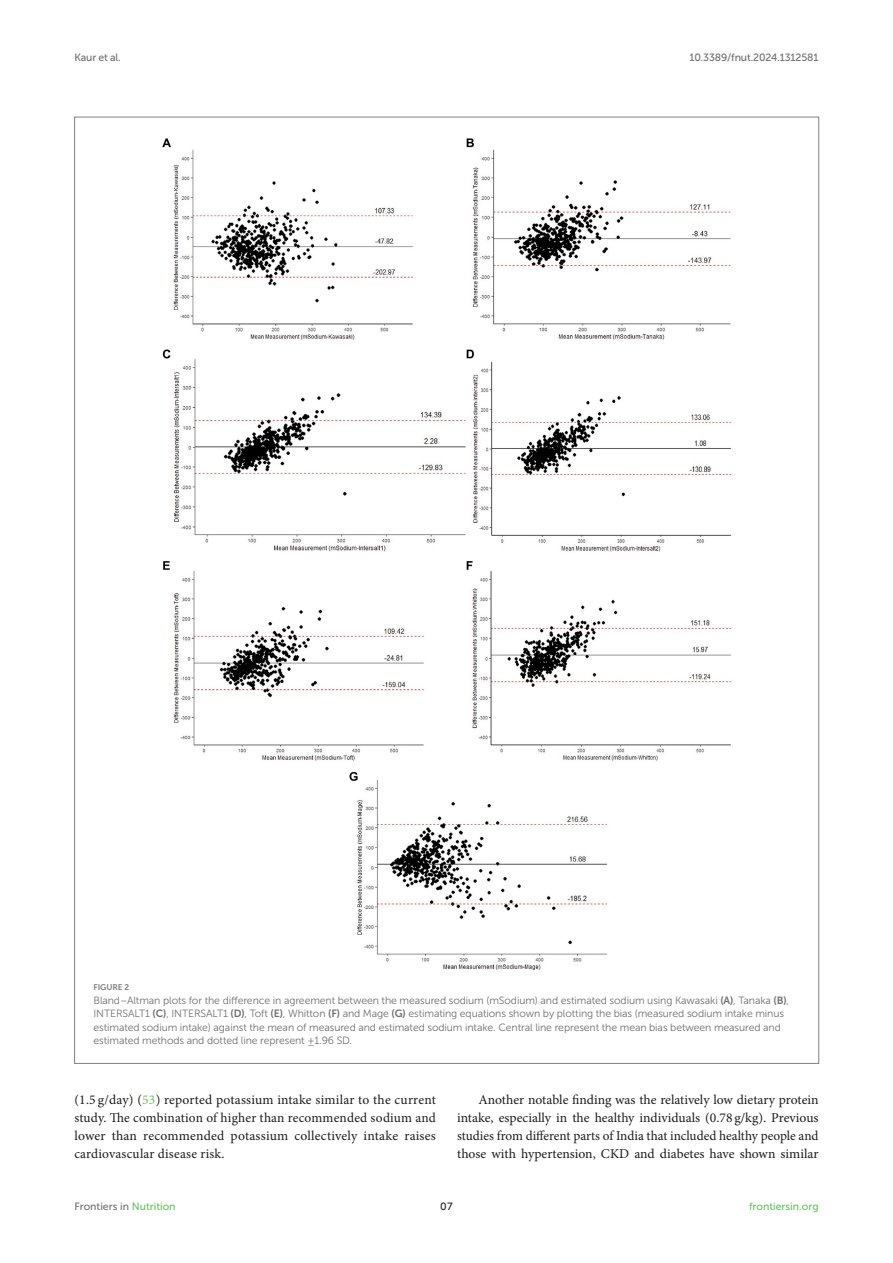
<style>
.page{position:relative;width:893px;height:1263px;background:#fff}
.page>*{position:absolute;margin:0;border:0;box-sizing:border-box;transform-origin:0 0}
.TEXT{font:13.5px/18px "Minion Pro";letter-spacing:.005em;color:#1b1c1b;text-align:justify}
.FIG_LEG{font:10.5px/13.5px "Museo Sans 300";letter-spacing:-.01em;color:#706f70}
.t1{font:10.5px "Museo Sans 500";letter-spacing:-.015em;color:#706f70}
.t2{font:10.5px "Museo Sans 500";color:#65c161}
.t3{font:10.5px "Museo Sans 500";color:#1b1c1b}
.FIG_HD{font:8.25px "Museo Sans 700";letter-spacing:-.01em;color:#7e7f7f}
.s1{font-family:"Museo Sans 700"}
.s2{color:#65c161}
</style>
<div class="page">
<img style="left:162px;top:138px;width:570px;height:832px">
<p class="t1" style="left:74px;top:51px;width:48px">Kaur et al.</p>
<p class="t1" style="left:689px;top:51px;width:131px">10.3389/fnut.2024.1312581</p>
<p class="FIG_HD" style="left:94px;top:983px;width:37px">FIGURE 2</p>
<p class="FIG_LEG" style="left:94px;top:994px;width:697px">Bland–Altman plots for the difference in agreement between the measured sodium (mSodium) and estimated sodium using Kawasaki <span class="s1">(A)</span>, Tanaka <span class="s1">(B)</span>, INTERSALT1 <span class="s1">(C)</span>, INTERSALT1 <span class="s1">(D)</span>, Toft <span class="s1">(E)</span>, Whitton <span class="s1">(F)</span> and Mage <span class="s1">(G)</span> estimating equations shown by plotting the bias (measured sodium intake minus estimated sodium intake) against the mean of measured and estimated sodium intake. Central line represent the mean bias between measured and estimated methods and dotted line represent ±1.96 SD.</p>
<p class="TEXT" style="left:74px;top:1091px;width:363px">(1.5 g/day) (<span class="s2">53</span>) reported potassium intake similar to the current study. The combination of higher than recommended sodium and lower than recommended potassium collectively intake raises cardiovascular disease risk.</p>
<p class="TEXT" style="left:457px;top:1091px;width:363px;text-indent:21px">Another notable finding was the relatively low dietary protein intake, especially in the healthy individuals (0.78 g/kg). Previous studies from different parts of India that included healthy people and those with hypertension, CKD and diabetes have shown similar</p>
<p class="t1" style="left:74px;top:1200px;width:103px">Frontiers in <span class="s2">Nutrition</span></p>
<p class="t3" style="left:440px;top:1200px;width:14px">07</p>
<p class="t2" style="left:749px;top:1200px;width:71px">frontiersin.org</p>
</div>
